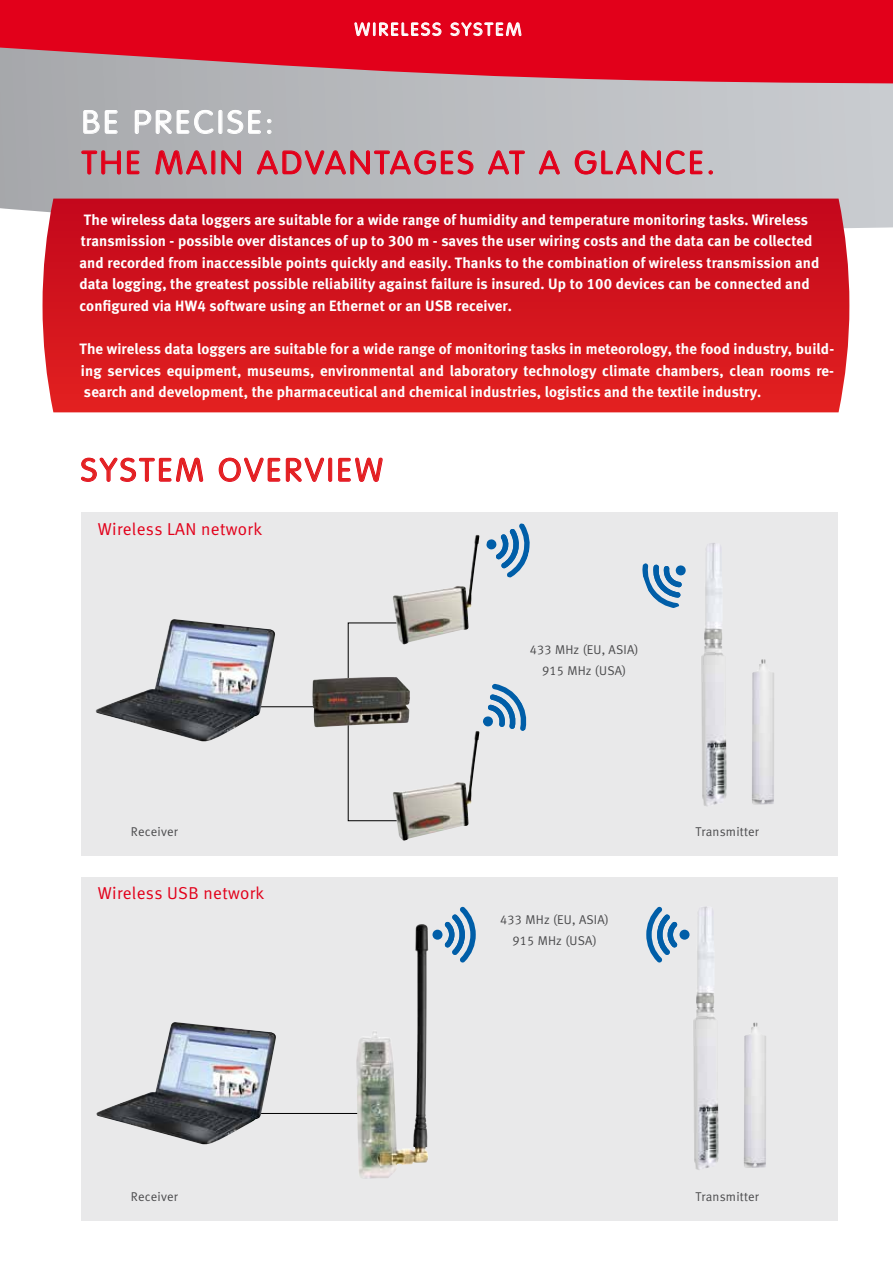
<style>
.page{position:relative;width:893px;height:1263px;background:#fff}
.page>*{position:absolute;margin:0;border:0;box-sizing:border-box;transform-origin:0 0}
.t1{font:300 32.1px "VAG Rounded LT";letter-spacing:.09em;color:#e2001a;scale:1.05 1}
.t2{font:300 32.1px "VAG Rounded LT";letter-spacing:.09em;color:#e32120;scale:1.05 1}
.t3{font:300 31.95px "VAG Rounded LT";letter-spacing:.09em;color:#fff;scale:1.08 1}
.t4{font:300 17.4px "VAG Rounded LT";letter-spacing:.12em;color:#fff;scale:1.08 1}
.t5{font:17.25px "Meta Normal LF";letter-spacing:.02em;color:#e2001a}
.t6{font:15px/21.6px "Meta Bold LF";letter-spacing:.01em;color:#fff}
.t7{font:12.75px/21px "Meta Normal LF";letter-spacing:.015em;color:#4b4b4d;text-align:center}
</style>
<div class="page">
<svg style="left:0;top:84px;width:893px;height:144px;background:#babbbf"></svg>
<svg style="left:0;top:0;width:893px;height:84px;background:#d91d33"></svg>
<svg style="left:354px;top:21px;width:88px;height:20px;background:#e94053"></svg>
<svg style="left:450px;top:17px;width:72px;height:24px;background:#e73247"></svg>
<div style="left:81px;top:877px;width:757px;height:343px;background:#e9e9ea"></div>
<div style="left:81px;top:512px;width:757px;height:344px;background:#e9e9ea"></div>
<svg style="left:43px;top:199px;width:806px;height:213px;background:#d2151f"></svg>
<img style="left:693px;top:906px;width:26px;height:264px">
<img style="left:744px;top:1022px;width:22px;height:146px">
<hr style="left:250px;top:1113px;width:136px;height:1px;background:#000">
<div style="left:347px;top:622px;width:68px;height:199px;background:#e9e9ea"></div>
<img style="left:356px;top:924px;width:72px;height:255px">
<img style="left:96px;top:1022px;width:181px;height:122px">
<hr style="left:258px;top:706px;width:61px;height:1px;background:#000">
<img style="left:393px;top:535px;width:86px;height:109px">
<img style="left:393px;top:731px;width:86px;height:109px">
<img style="left:96px;top:619px;width:180px;height:123px">
<img style="left:312px;top:677px;width:98px;height:50px">
<img style="left:701px;top:543px;width:26px;height:264px">
<img style="left:752px;top:659px;width:22px;height:146px">
<svg style="left:445px;top:907px;width:31px;height:55px;background:#85adcd"></svg>
<div style="left:432px;top:930px;width:10px;height:10px;background:#005ea8;border-radius:50%"></div>
<svg style="left:486px;top:523px;width:45px;height:55px;background:#9dbbd4"></svg>
<svg style="left:646px;top:907px;width:31px;height:55px;background:#86adcd"></svg>
<div style="left:679px;top:930px;width:10px;height:10px;background:#005ea8;border-radius:50%"></div>
<svg style="left:641px;top:563px;width:45px;height:45px;background:#8eb2d0"></svg>
<svg style="left:482px;top:684px;width:45px;height:47px;background:#90b4d0"></svg>
<svg style="left:81px;top:457px;width:122px;height:25px"></svg>
<svg style="left:218px;top:457px;width:106px;height:25px"></svg>
<div style="left:328px;top:458px;width:4px;height:24px;border:1px solid #e2001a"></div>
<svg style="left:338px;top:457px;width:45px;height:25px"></svg>
<svg style="left:83px;top:110px;width:35px;height:24px"></svg>
<svg style="left:135px;top:110px;width:79px;height:24px;background:#bfc1c3"></svg>
<div style="left:219px;top:110px;width:3px;height:24px;border:1px solid #fff;border-radius:2px"></div>
<svg style="left:227px;top:110px;width:34px;height:24px"></svg>
<svg style="left:267px;top:130px;width:4px;height:4px"></svg>
<svg style="left:267px;top:119px;width:4px;height:4px"></svg>
<svg style="left:81px;top:150px;width:40px;height:25px"></svg>
<svg style="left:127px;top:150px;width:13px;height:25px"></svg>
<svg style="left:155px;top:144px;width:52px;height:31px;background:#b79097"></svg>
<div style="left:212px;top:150px;width:3px;height:24px;border:1px solid #e2001a"></div>
<svg style="left:221px;top:150px;width:20px;height:25px"></svg>
<svg style="left:257px;top:150px;width:217px;height:25px;background:#be929a"></svg>
<svg style="left:488px;top:150px;width:37px;height:25px"></svg>
<svg style="left:539px;top:150px;width:21px;height:25px"></svg>
<svg style="left:574px;top:150px;width:129px;height:25px;background:#c69ca4"></svg>
<svg style="left:709px;top:170px;width:4px;height:4px"></svg>
<p class="t4" style="left:354px;top:19px;width:156px">WIRELESS SYSTEM</p>
<h2 class="t3" style="left:82px;top:104px;width:179px">BE PRECISE:</h2>
<h1 class="t1" style="left:82px;top:144px;width:605px">THE MAIN ADVANTAGES AT A GLANCE.</h1>
<p class="t6" style="left:79px;top:208px;width:741px;text-indent:4px">The wireless data loggers are suitable for a wide range of humidity and temperature monitoring tasks. Wireless transmission - possible over distances of up to 300 m - saves the user wiring costs and the data can be collected and recorded from inaccessible points quickly and easily. Thanks to the combination of wireless transmission and data logging, the greatest possible reliability against failure is insured. Up to 100 devices can be connected and configured via HW4 software using an Ethernet or an USB receiver.</p>
<p class="t6" style="left:79px;top:338px;width:756px;text-align:justify">The wireless data loggers are suitable for a wide range of monitoring tasks in meteorology, the food industry, build&shy;ing services equipment, museums, environmental and laboratory technology climate chambers, clean rooms re&shy;search and development, the pharmaceutical and chemical industries, logistics and the textile industry.</p>
<h1 class="t2" style="left:81px;top:452px;width:289px">SYSTEM OVERVIEW</h1>
<p class="t5" style="left:98px;top:518px;width:166px">Wireless LAN network</p>
<p class="t7" style="left:131px;top:821px;width:48px">Receiver</p>
<p class="t5" style="left:98px;top:883px;width:168px">Wireless USB network</p>
<p class="t7" style="left:131px;top:1186px;width:48px">Receiver</p>
<p class="t7" style="left:530px;top:639px;width:110px">433 MHz (EU, ASIA)<br>915 MHz (USA)</p>
<p class="t7" style="left:500px;top:909px;width:110px">433 MHz (EU, ASIA)<br>915 MHz (USA)</p>
<p class="t7" style="left:696px;top:821px;width:65px">Transmitter</p>
<p class="t7" style="left:696px;top:1186px;width:65px">Transmitter</p>
</div>
